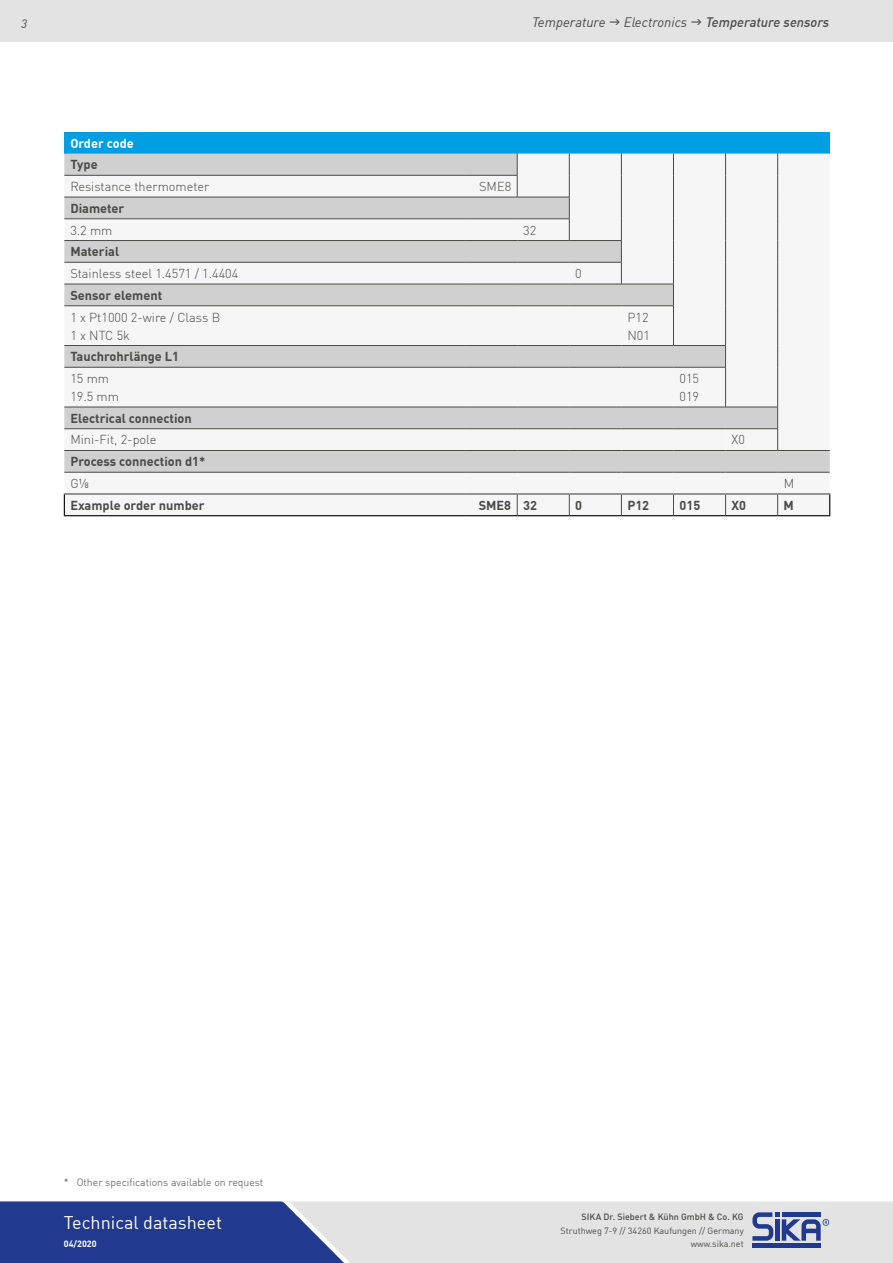
<style>
.page{position:relative;width:893px;height:1263px;background:#fff}
.page>*{position:absolute;margin:0;border:0;box-sizing:border-box;transform-origin:0 0}
.t1{font:18px "DIN Offc";color:#fff}
.t2{font:italic 13.5px "DIN Offc";color:#4a4a49}
.t3{font:italic 500 13.5px "DIN Offc";color:#4a4a49}
.t4{font:300 12.75px/18px "DIN Offc";color:#4a4a49}
.t5{font:700 12.75px "DIN Offc";color:#4a4a49}
.t6{font:700 12.75px "DIN Offc";color:#fff}
.t7{font:italic 12px "DIN Offc";color:#4a4a49}
.t8{font:300 10.5px "DIN Offc";color:#4a4a49}
.t9{font:9px/13.5px "DIN Offc";color:#4a4a49;text-align:right}
.t10{font:500 9px "DIN Offc";color:#4a4a49}
.t11{font:700 9px "DIN Offc";color:#fff}
</style>
<div class="page">
<div style="left:0;top:0;width:893px;height:42px;background:#e3e3e3"></div>
<div style="left:373px;top:1201px;width:520px;height:62px;background:#e3e3e3"></div>
<svg style="left:0;top:1201px;width:373px;height:62px;background:#41569d"></svg>
<hr style="left:752px;top:1243px;width:69px;height:4px;background:#213a8f">
<svg style="left:752px;top:1212px;width:77px;height:29px;background:#7f8cb7"></svg>
<div style="left:64px;top:132px;width:766px;height:22px;background:#009fe3"></div>
<div style="left:64px;top:154px;width:401px;height:21px;background:#d0d0d0"></div>
<svg style="left:465px;top:154px;width:314px;height:21px;fill:#f6f6f6"></svg>
<svg style="left:64px;top:175px;width:766px;height:340px;fill:#f6f6f6"></svg>
<hr style="left:465px;top:175px;width:52px;height:1px;background:#4a4a49">
<svg style="left:517px;top:154px;width:1px;height:43px"></svg>
<hr style="left:465px;top:197px;width:52px;height:1px;background:#4a4a49">
<hr style="left:517px;top:197px;width:52px;height:1px;background:#4a4a49">
<hr style="left:517px;top:219px;width:52px;height:1px;background:#4a4a49">
<svg style="left:569px;top:154px;width:1px;height:86px"></svg>
<hr style="left:517px;top:240px;width:52px;height:1px;background:#4a4a49">
<hr style="left:569px;top:240px;width:53px;height:1px;background:#4a4a49">
<hr style="left:569px;top:262px;width:53px;height:1px;background:#4a4a49">
<svg style="left:621px;top:154px;width:1px;height:130px"></svg>
<hr style="left:569px;top:284px;width:52px;height:1px;background:#4a4a49">
<hr style="left:621px;top:284px;width:53px;height:1px;background:#4a4a49">
<svg style="left:673px;top:154px;width:1px;height:151px"></svg>
<svg style="left:725px;top:154px;width:1px;height:152px"></svg>
<svg style="left:777px;top:154px;width:1px;height:152px"></svg>
<hr style="left:621px;top:305px;width:53px;height:1px;background:#4a4a49">
<hr style="left:673px;top:306px;width:1px;height:39px;background:#4a4a49">
<hr style="left:725px;top:306px;width:1px;height:39px;background:#4a4a49">
<hr style="left:777px;top:306px;width:1px;height:39px;background:#4a4a49">
<hr style="left:621px;top:345px;width:52px;height:1px;background:#4a4a49">
<hr style="left:673px;top:345px;width:53px;height:1px;background:#4a4a49">
<svg style="left:725px;top:346px;width:1px;height:21px"></svg>
<svg style="left:777px;top:345px;width:1px;height:22px"></svg>
<hr style="left:673px;top:367px;width:53px;height:1px;background:#4a4a49">
<hr style="left:725px;top:367px;width:1px;height:40px;background:#4a4a49">
<hr style="left:777px;top:367px;width:1px;height:40px;background:#4a4a49">
<hr style="left:673px;top:407px;width:53px;height:1px;background:#4a4a49">
<hr style="left:726px;top:407px;width:52px;height:1px;background:#4a4a49">
<hr style="left:726px;top:428px;width:52px;height:1px;background:#4a4a49">
<svg style="left:777px;top:407px;width:1px;height:43px"></svg>
<hr style="left:726px;top:450px;width:52px;height:1px;background:#4a4a49">
<hr style="left:778px;top:450px;width:52px;height:1px;background:#4a4a49">
<hr style="left:64px;top:472px;width:401px;height:1px;background:#4a4a49">
<hr style="left:465px;top:472px;width:52px;height:1px;background:#4a4a49">
<hr style="left:517px;top:472px;width:52px;height:1px;background:#4a4a49">
<hr style="left:569px;top:472px;width:52px;height:1px;background:#4a4a49">
<hr style="left:621px;top:472px;width:52px;height:1px;background:#4a4a49">
<hr style="left:673px;top:472px;width:53px;height:1px;background:#4a4a49">
<hr style="left:726px;top:472px;width:52px;height:1px;background:#4a4a49">
<hr style="left:778px;top:472px;width:52px;height:1px;background:#4a4a49">
<svg style="left:517px;top:494px;width:1px;height:21px"></svg>
<svg style="left:569px;top:494px;width:1px;height:21px"></svg>
<svg style="left:621px;top:494px;width:1px;height:21px"></svg>
<svg style="left:673px;top:494px;width:1px;height:21px"></svg>
<svg style="left:725px;top:494px;width:1px;height:21px"></svg>
<svg style="left:777px;top:494px;width:1px;height:21px"></svg>
<hr style="left:64px;top:493px;width:401px;height:1px;background:#4a4a49">
<hr style="left:465px;top:493px;width:52px;height:1px;background:#4a4a49">
<hr style="left:517px;top:493px;width:52px;height:1px;background:#4a4a49">
<hr style="left:569px;top:493px;width:52px;height:1px;background:#4a4a49">
<hr style="left:621px;top:493px;width:52px;height:1px;background:#4a4a49">
<hr style="left:673px;top:493px;width:53px;height:1px;background:#4a4a49">
<hr style="left:726px;top:493px;width:52px;height:1px;background:#4a4a49">
<hr style="left:778px;top:493px;width:52px;height:1px;background:#4a4a49">
<svg style="left:64px;top:494px;width:1px;height:21px"></svg>
<svg style="left:829px;top:494px;width:1px;height:21px"></svg>
<hr style="left:64px;top:515px;width:401px;height:1px;background:#000">
<hr style="left:465px;top:515px;width:52px;height:1px;background:#000">
<hr style="left:517px;top:515px;width:52px;height:1px;background:#000">
<hr style="left:569px;top:515px;width:52px;height:1px;background:#000">
<hr style="left:621px;top:515px;width:52px;height:1px;background:#000">
<hr style="left:673px;top:515px;width:53px;height:1px;background:#000">
<hr style="left:726px;top:515px;width:52px;height:1px;background:#000">
<hr style="left:778px;top:515px;width:52px;height:1px;background:#000">
<hr style="left:64px;top:175px;width:401px;height:1px;background:#4a4a49">
<hr style="left:64px;top:197px;width:401px;height:1px;background:#4a4a49">
<hr style="left:64px;top:219px;width:401px;height:1px;background:#4a4a49">
<hr style="left:465px;top:219px;width:52px;height:1px;background:#4a4a49">
<hr style="left:64px;top:240px;width:401px;height:1px;background:#4a4a49">
<hr style="left:465px;top:240px;width:52px;height:1px;background:#4a4a49">
<hr style="left:64px;top:262px;width:401px;height:1px;background:#4a4a49">
<hr style="left:465px;top:262px;width:52px;height:1px;background:#4a4a49">
<hr style="left:517px;top:262px;width:52px;height:1px;background:#4a4a49">
<hr style="left:64px;top:284px;width:401px;height:1px;background:#4a4a49">
<hr style="left:465px;top:284px;width:52px;height:1px;background:#4a4a49">
<hr style="left:517px;top:284px;width:52px;height:1px;background:#4a4a49">
<hr style="left:64px;top:305px;width:401px;height:1px;background:#4a4a49">
<hr style="left:465px;top:305px;width:52px;height:1px;background:#4a4a49">
<hr style="left:517px;top:305px;width:52px;height:1px;background:#4a4a49">
<hr style="left:569px;top:305px;width:52px;height:1px;background:#4a4a49">
<hr style="left:64px;top:345px;width:401px;height:1px;background:#4a4a49">
<hr style="left:465px;top:345px;width:52px;height:1px;background:#4a4a49">
<hr style="left:517px;top:345px;width:52px;height:1px;background:#4a4a49">
<hr style="left:569px;top:345px;width:52px;height:1px;background:#4a4a49">
<hr style="left:64px;top:367px;width:401px;height:1px;background:#4a4a49">
<hr style="left:465px;top:367px;width:52px;height:1px;background:#4a4a49">
<hr style="left:517px;top:367px;width:52px;height:1px;background:#4a4a49">
<hr style="left:569px;top:367px;width:52px;height:1px;background:#4a4a49">
<hr style="left:621px;top:367px;width:52px;height:1px;background:#4a4a49">
<hr style="left:64px;top:407px;width:401px;height:1px;background:#4a4a49">
<hr style="left:465px;top:407px;width:52px;height:1px;background:#4a4a49">
<hr style="left:517px;top:407px;width:52px;height:1px;background:#4a4a49">
<hr style="left:569px;top:407px;width:52px;height:1px;background:#4a4a49">
<hr style="left:621px;top:407px;width:52px;height:1px;background:#4a4a49">
<hr style="left:64px;top:428px;width:401px;height:1px;background:#4a4a49">
<hr style="left:465px;top:428px;width:52px;height:1px;background:#4a4a49">
<hr style="left:517px;top:428px;width:52px;height:1px;background:#4a4a49">
<hr style="left:569px;top:428px;width:52px;height:1px;background:#4a4a49">
<hr style="left:621px;top:428px;width:52px;height:1px;background:#4a4a49">
<hr style="left:673px;top:428px;width:53px;height:1px;background:#4a4a49">
<hr style="left:64px;top:450px;width:401px;height:1px;background:#4a4a49">
<hr style="left:465px;top:450px;width:52px;height:1px;background:#4a4a49">
<hr style="left:517px;top:450px;width:52px;height:1px;background:#4a4a49">
<hr style="left:569px;top:450px;width:52px;height:1px;background:#4a4a49">
<hr style="left:621px;top:450px;width:52px;height:1px;background:#4a4a49">
<hr style="left:673px;top:450px;width:53px;height:1px;background:#4a4a49">
<p class="t7" style="left:21px;top:16px;width:7px">3</p>
<p class="t2" style="left:532px;top:14px;width:75px">Temperature</p>
<p class="t2" style="left:624px;top:14px;width:65px">Electronics</p>
<p class="t3" style="left:706px;top:14px;width:125px">Temperature sensors</p>
<p class="t6" style="left:70px;top:135px;width:65px">Order code</p>
<p class="t5" style="left:70px;top:156px;width:29px">Type</p>
<p class="t4" style="left:70px;top:177px;width:141px">Resistance thermometer</p>
<p class="t4" style="left:479px;top:177px;width:34px">SME8</p>
<p class="t5" style="left:70px;top:200px;width:56px">Diameter</p>
<p class="t4" style="left:70px;top:221px;width:44px">3.2 mm</p>
<p class="t4" style="left:523px;top:221px;width:15px">32</p>
<p class="t5" style="left:70px;top:243px;width:50px">Material</p>
<p class="t4" style="left:70px;top:264px;width:170px">Stainless steel 1.4571 / 1.4404</p>
<p class="t4" style="left:575px;top:264px;width:8px">0</p>
<p class="t5" style="left:70px;top:287px;width:93px">Sensor element</p>
<p class="t4" style="left:70px;top:308px;width:151px">1 x Pt1000 2-wire / Class B<br>1 x NTC 5k</p>
<p class="t4" style="left:627px;top:308px;width:24px">P12<br>N01</p>
<p class="t5" style="left:70px;top:348px;width:110px">Tauchrohrlänge L1</p>
<p class="t4" style="left:70px;top:369px;width:50px">15 mm<br>19.5 mm</p>
<p class="t4" style="left:679px;top:369px;width:21px">015<br>019</p>
<p class="t5" style="left:70px;top:410px;width:123px">Electrical connection</p>
<p class="t4" style="left:70px;top:431px;width:88px">Mini-Fit, 2-pole</p>
<p class="t4" style="left:732px;top:431px;width:15px">X0</p>
<p class="t5" style="left:70px;top:453px;width:137px">Process connection d1*</p>
<p class="t4" style="left:70px;top:474px;width:20px">G⅛</p>
<p class="t4" style="left:784px;top:474px;width:12px">M</p>
<p class="t5" style="left:70px;top:497px;width:136px">Example order number</p>
<p class="t5" style="left:479px;top:497px;width:60px">SME8 32</p>
<p class="t5" style="left:575px;top:497px;width:8px">0</p>
<p class="t5" style="left:627px;top:497px;width:23px">P12</p>
<p class="t5" style="left:679px;top:497px;width:22px">015</p>
<p class="t5" style="left:732px;top:497px;width:16px">X0</p>
<p class="t5" style="left:784px;top:497px;width:12px">M</p>
<p class="t8" style="left:64px;top:1176px;width:201px">* Other specifications available on request</p>
<h1 class="t1" style="left:64px;top:1211px;width:160px">Technical datasheet</h1>
<p class="t11" style="left:64px;top:1238px;width:34px">04/2020</p>
<p class="t10" style="left:582px;top:1211px;width:164px">SIKA Dr. Siebert &amp; Kühn GmbH &amp; Co. KG</p>
<p class="t9" style="left:561px;top:1224px;width:185px">Struthweg 7-9 // 34260 Kaufungen // Germany www.sika.net</p>
</div>
